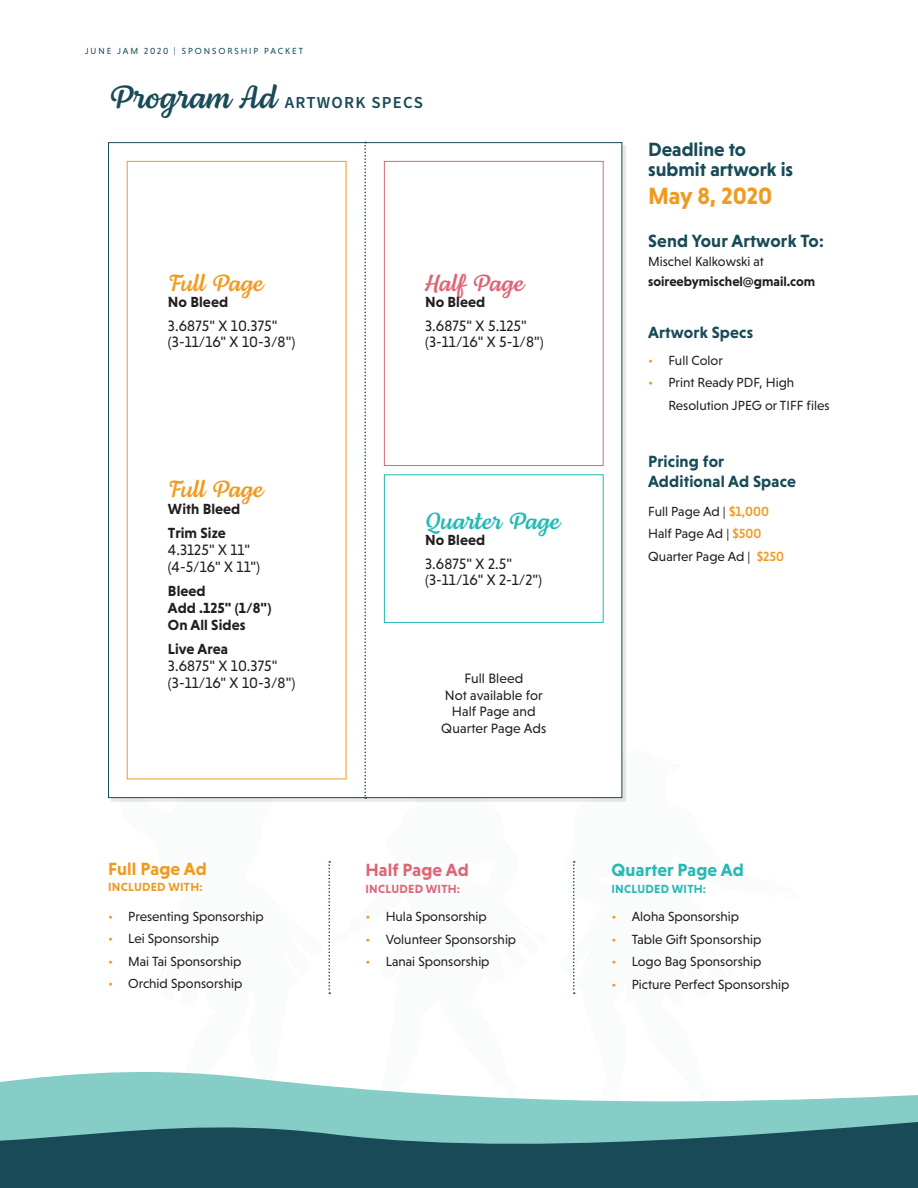
<style>
.page{position:relative;width:918px;height:1188px;background:#fff}
.page>*{position:absolute;margin:0;border:0;box-sizing:border-box;transform-origin:0 0}
._11_Head_3{font:24px "Lemongrass Script";letter-spacing:.005em;color:#f09a1f}
._11_Head_3-2{font:24px "Lemongrass Script";letter-spacing:.005em;color:#23b9b5}
.body_copy{font:700 24px "Niveau Grotesk";color:#f09a1f}
._11_Head_3-3{font:24px "Lemongrass Script";letter-spacing:.005em;color:#de6576}
.body_copy-2{font:700 19.5px/19.5px "Niveau Grotesk";color:#184b57}
.body_copy-3{font:700 18px "Niveau Grotesk";letter-spacing:.01em;color:#184b57}
.t1{font:700 18px "Niveau Grotesk";letter-spacing:.01em;color:#23b9b5}
.t2{font:700 18px "Niveau Grotesk";letter-spacing:.01em;color:#f09a1f}
.t3{font:700 18px "Niveau Grotesk";letter-spacing:.01em;color:#de6576}
.sponsor_header{font:600 16.8px "Source Sans Pro";letter-spacing:.075em;color:#184b57}
.t4{font:700 16.5px/19.8px "Niveau Grotesk";letter-spacing:.01em;color:#184b57}
._11_Head_3-4{font:15.3px "Niveau Grotesk";letter-spacing:.005em;color:#231f20}
._11_Head_3-5{font:700 14.85px "Niveau Grotesk";letter-spacing:.005em;color:#231f20}
._11_Head_3-6{font:13.8px "Niveau Grotesk";letter-spacing:.005em;color:#231f20}
.body_copy-4{font:13.5px/22.5px "Niveau Grotesk";color:#231f20}
.body_copy-5{font:700 13.5px "Niveau Grotesk";color:#231f20}
.t5{font:700 12px "Niveau Grotesk";letter-spacing:.025em;color:#f09a1f}
.t6{font:700 12px "Niveau Grotesk";letter-spacing:.025em;color:#23b9b5}
.t7{font:700 12px "Niveau Grotesk";letter-spacing:.025em;color:#de6576}
.t8{font:9px "Niveau Grotesk";letter-spacing:.215em;color:#194d58}
.s1{font-family:"Lemongrass Script";font-weight:400;font-size:33px}
.s2{color:#f09a1f}
.s3{font-weight:500;color:#f09a1f}
</style>
<div class="page">
<div style="left:108px;top:142px;width:514px;height:656px;background:#fff;border:1px solid #184b57"></div>
<div style="left:384px;top:161px;width:220px;height:305px;border:1px solid #de6576"></div>
<div style="left:384px;top:474px;width:220px;height:149px;border:1px solid #23b9b5"></div>
<svg style="left:364px;top:142px;width:2px;height:657px"></svg>
<svg style="left:328px;top:861px;width:2px;height:133px"></svg>
<svg style="left:573px;top:861px;width:2px;height:133px"></svg>
<svg style="left:18px;top:1072px;width:249px;height:8px;fill:#87cdc7"></svg>
<svg style="left:0;top:1080px;width:918px;height:108px;background:#5d9296"></svg>
<p class="t8" style="left:85px;top:46px;width:220px">JUNE JAM 2020 | SPONSORSHIP PACKET</p>
<p class="sponsor_header" style="left:108px;top:91px;width:316px"><span class="s1">Program Ad</span> ARTWORK SPECS</p>
<p class="_11_Head_3" style="left:168px;top:268px;width:97px">Full Page</p>
<p class="_11_Head_3-5" style="left:168px;top:294px;width:62px">No Bleed</p>
<p class="_11_Head_3-4" style="left:168px;top:317px;width:111px">3.6875" X 10.375"</p>
<p class="_11_Head_3-4" style="left:168px;top:333px;width:129px">(3-11/16" X 10-3/8")</p>
<p class="_11_Head_3" style="left:168px;top:475px;width:97px">Full Page</p>
<p class="_11_Head_3-5" style="left:168px;top:500px;width:74px">With Bleed</p>
<p class="_11_Head_3-5" style="left:168px;top:525px;width:59px">Trim Size</p>
<p class="_11_Head_3-4" style="left:168px;top:541px;width:84px">4.3125" X 11"</p>
<p class="_11_Head_3-4" style="left:168px;top:558px;width:94px">(4-5/16" X 11")</p>
<p class="_11_Head_3-5" style="left:168px;top:583px;width:39px">Bleed</p>
<p class="_11_Head_3-5" style="left:168px;top:599px;width:105px">Add .125" (1/8")</p>
<p class="_11_Head_3-5" style="left:168px;top:616px;width:79px">On All Sides</p>
<p class="_11_Head_3-5" style="left:168px;top:641px;width:62px">Live Area</p>
<p class="_11_Head_3-4" style="left:168px;top:657px;width:111px">3.6875" X 10.375"</p>
<p class="_11_Head_3-4" style="left:168px;top:674px;width:129px">(3-11/16" X 10-3/8")</p>
<p class="_11_Head_3-3" style="left:425px;top:268px;width:100px">Half Page</p>
<p class="_11_Head_3-5" style="left:425px;top:294px;width:62px">No Bleed</p>
<p class="_11_Head_3-4" style="left:425px;top:317px;width:103px">3.6875" X 5.125"</p>
<p class="_11_Head_3-4" style="left:425px;top:333px;width:120px">(3-11/16" X 5-1/8")</p>
<p class="_11_Head_3-2" style="left:425px;top:506px;width:136px">Quarter Page</p>
<p class="_11_Head_3-5" style="left:425px;top:531px;width:62px">No Bleed</p>
<p class="_11_Head_3-4" style="left:425px;top:555px;width:89px">3.6875" X 2.5"</p>
<p class="_11_Head_3-4" style="left:425px;top:571px;width:119px">(3-11/16" X 2-1/2")</p>
<p class="_11_Head_3-6" style="left:464px;top:671px;width:60px">Full Bleed</p>
<p class="_11_Head_3-6" style="left:445px;top:687px;width:99px">Not available for</p>
<p class="_11_Head_3-6" style="left:452px;top:704px;width:85px">Half Page and</p>
<p class="_11_Head_3-6" style="left:441px;top:720px;width:107px">Quarter Page Ads</p>
<p class="body_copy-2" style="left:648px;top:140px;width:147px">Deadline to submit artwork is</p>
<p class="body_copy" style="left:648px;top:182px;width:126px">May 8, 2020</p>
<p class="body_copy-3" style="left:648px;top:230px;width:177px">Send Your Artwork To:</p>
<p class="body_copy-4" style="left:648px;top:251px;width:117px">Mischel Kalkowski at</p>
<p class="body_copy-5" style="left:648px;top:274px;width:169px">soireebymischel@gmail.com</p>
<p class="t4" style="left:648px;top:322px;width:106px">Artwork Specs</p>
<p class="body_copy-4" style="left:648px;top:349px;width:76px"><span class="s2">•</span> Full Color</p>
<p class="body_copy-4" style="left:668px;top:371px;width:163px;text-indent:-20px"><span class="s2">•</span> Print Ready PDF, High<br>Resolution JPEG or TIFF files</p>
<p class="t4" style="left:648px;top:451px;width:149px">Pricing for<br>Additional Ad Space</p>
<p class="body_copy-4" style="left:648px;top:500px;width:122px">Full Page Ad | <span class="s3">$1,000</span></p>
<p class="body_copy-4" style="left:648px;top:522px;width:115px">Half Page Ad | <span class="s3">$500</span></p>
<p class="body_copy-4" style="left:648px;top:545px;width:137px">Quarter Page Ad | <span class="s3">$250</span></p>
<p class="t2" style="left:108px;top:858px;width:100px">Full Page Ad</p>
<p class="t5" style="left:108px;top:880px;width:96px">INCLUDED WITH:</p>
<p class="body_copy-4" style="left:108px;top:905px;width:157px"><span class="s2">•</span> Presenting Sponsorship</p>
<p class="body_copy-4" style="left:108px;top:927px;width:113px"><span class="s2">•</span> Lei Sponsorship</p>
<p class="body_copy-4" style="left:108px;top:950px;width:135px"><span class="s2">•</span> Mai Tai Sponsorship</p>
<p class="body_copy-4" style="left:108px;top:972px;width:136px"><span class="s2">•</span> Orchid Sponsorship</p>
<p class="t3" style="left:365px;top:860px;width:105px">Half Page Ad</p>
<p class="t7" style="left:366px;top:882px;width:96px">INCLUDED WITH:</p>
<p class="body_copy-4" style="left:365px;top:905px;width:123px"><span class="s2">•</span> Hula Sponsorship</p>
<p class="body_copy-4" style="left:365px;top:928px;width:152px"><span class="s2">•</span> Volunteer Sponsorship</p>
<p class="body_copy-4" style="left:365px;top:950px;width:126px"><span class="s2">•</span> Lanai Sponsorship</p>
<p class="t1" style="left:611px;top:860px;width:134px">Quarter Page Ad</p>
<p class="t6" style="left:612px;top:882px;width:96px">INCLUDED WITH:</p>
<p class="body_copy-4" style="left:611px;top:905px;width:129px"><span class="s2">•</span> Aloha Sponsorship</p>
<p class="body_copy-4" style="left:611px;top:928px;width:152px"><span class="s2">•</span> Table Gift Sponsorship</p>
<p class="body_copy-4" style="left:611px;top:950px;width:152px"><span class="s2">•</span> Logo Bag Sponsorship</p>
<p class="body_copy-4" style="left:611px;top:973px;width:179px"><span class="s2">•</span> Picture Perfect Sponsorship</p>
</div>
